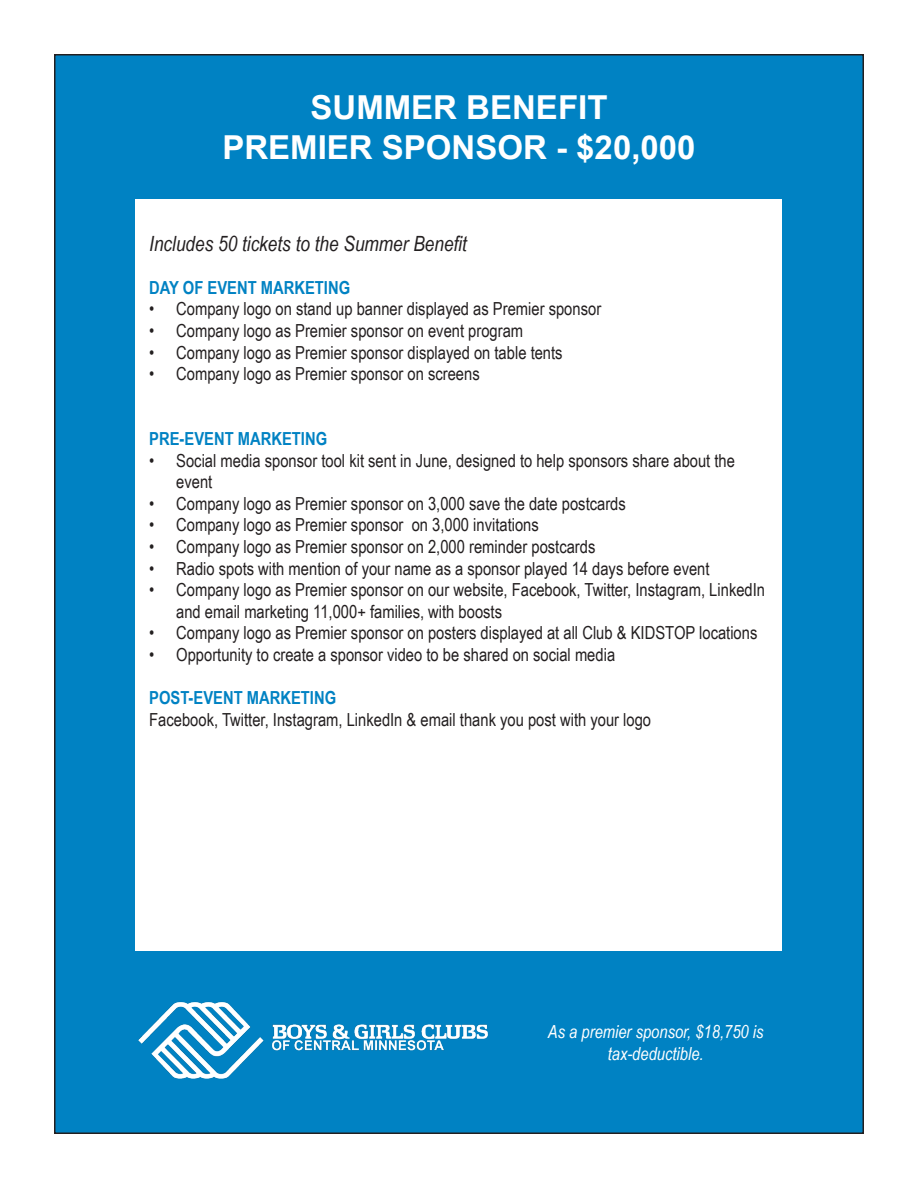
<style>
.page{position:relative;width:918px;height:1188px;background:#fff}
.page>*{position:absolute;margin:0;border:0;box-sizing:border-box;transform-origin:0 0}
.t1{font:700 33px "Arial";color:#fff}
.t2{font:italic 21px "Arial Narrow";color:#231f20}
.t3{font:18px/21.6px "Arial Narrow";color:#231f20}
.t4{font:700 18px "Arial Narrow";color:#0082c3}
.t5{font:italic 18px/21.6px "Arial Narrow";color:#fff;text-align:center}
</style>
<div class="page">
<div style="left:55px;top:55px;width:808px;height:1078px;background:#0082c3"></div>
<div style="left:136px;top:199px;width:646px;height:751px;background:#fff"></div>
<img style="left:138px;top:1002px;width:350px;height:77px">
<p class="t1" style="left:310px;top:84px;width:298px">SUMMER BENEFIT</p>
<p class="t1" style="left:222px;top:124px;width:475px">PREMIER SPONSOR - $20,000</p>
<p class="t2" style="left:149px;top:229px;width:319px">Includes 50 tickets to the Summer Benefit</p>
<p class="t4" style="left:149px;top:274px;width:202px">DAY OF EVENT MARKETING</p>
<p class="t3" style="left:149px;top:298px;width:453px">• Company logo on stand up banner displayed as Premier sponsor</p>
<p class="t3" style="left:149px;top:319px;width:376px">• Company logo as Premier sponsor on event program</p>
<p class="t3" style="left:149px;top:341px;width:415px">• Company logo as Premier sponsor displayed on table tents</p>
<p class="t3" style="left:149px;top:362px;width:332px">• Company logo as Premier sponsor on screens</p>
<p class="t4" style="left:149px;top:425px;width:179px">PRE-EVENT MARKETING</p>
<p class="t3" style="left:176px;top:449px;width:560px;text-indent:-27px">• Social media sponsor tool kit sent in June, designed to help sponsors share about the event</p>
<p class="t3" style="left:149px;top:492px;width:478px">• Company logo as Premier sponsor on 3,000 save the date postcards</p>
<p class="t3" style="left:149px;top:514px;width:391px">• Company logo as Premier sponsor on 3,000 invitations</p>
<p class="t3" style="left:149px;top:535px;width:448px">• Company logo as Premier sponsor on 2,000 reminder postcards</p>
<p class="t3" style="left:149px;top:557px;width:562px">• Radio spots with mention of your name as a sponsor played 14 days before event</p>
<p class="t3" style="left:176px;top:578px;width:590px;text-indent:-27px">• Company logo as Premier sponsor on our website, Facebook, Twitter, Instagram, LinkedIn and email marketing 11,000+ families, with boosts</p>
<p class="t3" style="left:149px;top:622px;width:610px">• Company logo as Premier sponsor on posters displayed at all Club &amp; KIDSTOP locations</p>
<p class="t3" style="left:149px;top:643px;width:467px">• Opportunity to create a sponsor video to be shared on social media</p>
<p class="t4" style="left:149px;top:684px;width:188px">POST-EVENT MARKETING</p>
<p class="t3" style="left:149px;top:708px;width:503px">Facebook, Twitter, Instagram, LinkedIn &amp; email thank you post with your logo</p>
<p class="t5" style="left:548px;top:1021px;width:217px">As a premier sponsor, $18,750 is tax-deductible.</p>
</div>
